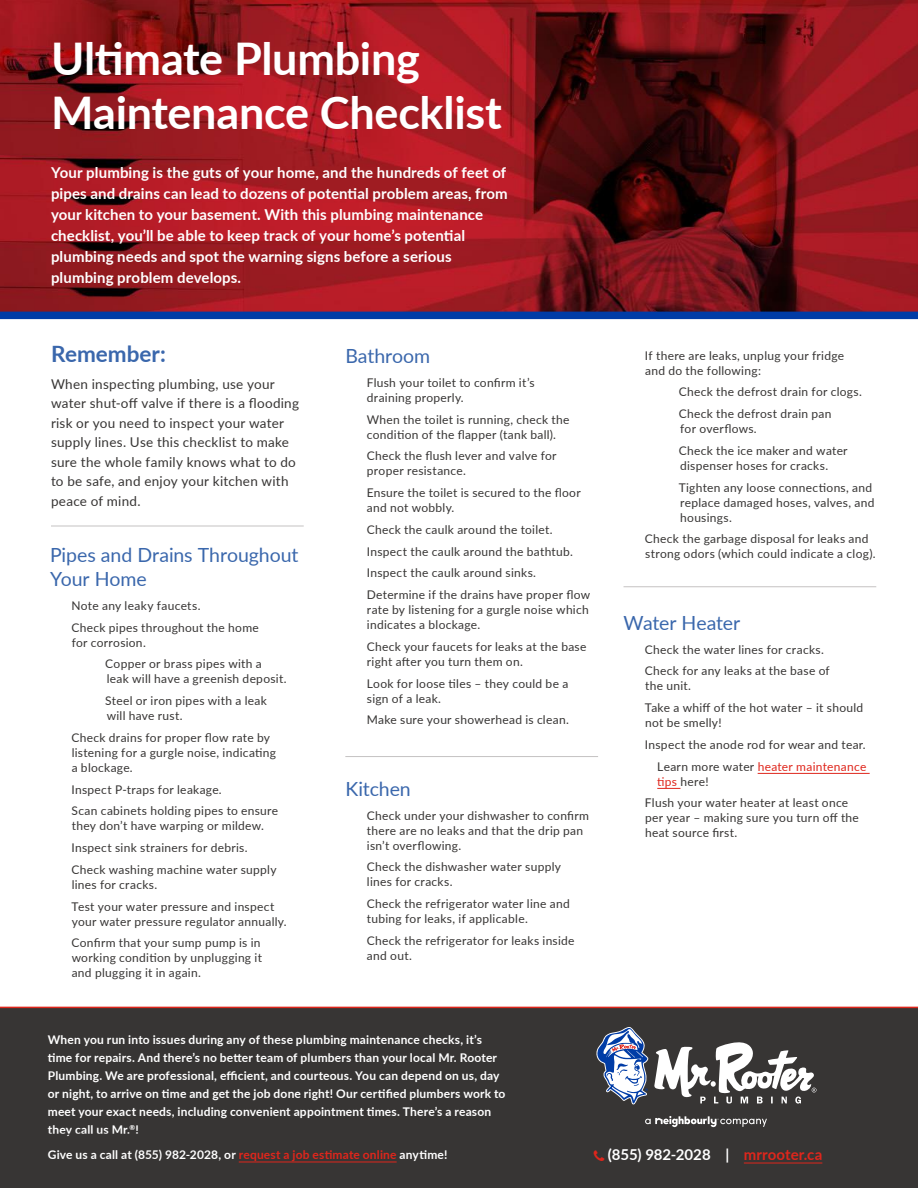
<style>
.page{position:relative;width:918px;height:1188px;background:#fff}
.page>*{position:absolute;margin:0;border:0;box-sizing:border-box;transform-origin:0 0}
.t1{font:700 45px/54px "Lato";letter-spacing:-.005em;color:#fff}
.t2{font:700 22.5px "Lato";color:#3a67ac}
.t3{font:19.5px/24px "Lato";letter-spacing:-.005em;color:#3a67ac}
.t4{font:700 15px/21px "Lato";letter-spacing:.01em;color:#fff}
.t5{font:13.5px/19.5px "Lato";letter-spacing:.02em;color:#373534}
.t6{font:12px/21.8px "Lato";letter-spacing:.025em;color:#373534}
.t7{font:700 12px/18px "Lato";letter-spacing:.015em;color:#fff}
.t8{font:12px "Lato";letter-spacing:.025em;color:#df261c}
.s1{color:#373534}
.s2{color:#df261c}
</style>
<div class="page">
<img style="left:0;top:0;width:918px;height:312px">
<div style="left:0;top:1007px;width:918px;height:181px;background:#373534"></div>
<svg style="left:654px;top:1040px;width:162px;height:64px"></svg>
<svg style="left:596px;top:1027px;width:52px;height:77px"></svg>
<svg style="left:645px;top:1116px;width:122px;height:11px"></svg>
<hr style="left:239px;top:1162px;width:158px;height:1px;background:#df261c">
<hr style="left:744px;top:1163px;width:78px;height:1px;background:#df261c">
<hr style="left:48px;top:1134px;width:819px;height:1px;background:#373535">
<div style="left:0;top:312px;width:918px;height:7px;background:#003ca6"></div>
<hr style="left:758px;top:773px;width:112px;height:1px;background:#df261c">
<svg style="left:657px;top:788px;width:23px;height:1px"></svg>
<hr style="left:51px;top:526px;width:253px;height:1px;background:#c5c2c2">
<hr style="left:345px;top:756px;width:253px;height:1px;background:#c5c2c2">
<hr style="left:624px;top:586px;width:252px;height:1px;background:#c5c2c2">
<svg style="left:594px;top:1150px;width:10px;height:11px"></svg>
<h1 class="t1" style="left:51px;top:30px;width:453px">Ultimate Plumbing<br>Maintenance Checklist</h1>
<p class="t4" style="left:51px;top:162px;width:458px">Your plumbing is the guts of your home, and the hundreds of feet of pipes and drains can lead to dozens of potential problem areas, from your kitchen to your basement. With this plumbing maintenance checklist, you’ll be able to keep track of your home’s potential plumbing needs and spot the warning signs before a serious plumbing problem develops.</p>
<h2 class="t2" style="left:51px;top:338px;width:116px">Remember:</h2>
<p class="t5" style="left:51px;top:373px;width:250px">When inspecting plumbing, use your water shut-off valve if there is a flooding risk or you need to inspect your water supply lines. Use this checklist to make sure the whole family knows what to do to be safe, and enjoy your kitchen with peace of mind.</p>
<h3 class="t3" style="left:50px;top:542px;width:250px">Pipes and Drains Throughout<br>Your Home</h3>
<p class="t6" style="left:72px;top:594px;width:189px">Note any leaky faucets.<br>Check pipes throughout the home</p>
<p class="t6" style="left:105px;top:631px;width:158px;text-indent:-34px">for corrosion.<br>Copper or brass pipes with a</p>
<p class="t6" style="left:105px;top:668px;width:183px">leak will have a greenish deposit.<br>Steel or iron pipes with a leak</p>
<p class="t6" style="left:72px;top:704px;width:200px;text-indent:35px">will have rust.<br>Check drains for proper flow rate by</p>
<p class="t6" style="left:72px;top:745px;width:206px;line-height:15px">listening for a gurgle noise, indicating a blockage.</p>
<p class="t6" style="left:72px;top:778px;width:208px">Inspect P-traps for leakage.<br>Scan cabinets holding pipes to ensure</p>
<p class="t6" style="left:72px;top:815px;width:207px">they don’t have warping or mildew.<br>Inspect sink strainers for debris.<br>Check washing machine water supply</p>
<p class="t6" style="left:72px;top:873px;width:204px">lines for cracks.<br>Test your water pressure and inspect</p>
<p class="t6" style="left:72px;top:910px;width:217px">your water pressure regulator annually.<br>Confirm that your sump pump is in</p>
<p class="t6" style="left:72px;top:950px;width:192px;line-height:15px">working condition by unplugging it and plugging it in again.</p>
<h3 class="t3" style="left:345px;top:343px;width:86px">Bathroom</h3>
<p class="t6" style="left:367px;top:375px;width:169px;line-height:15px">Flush your toilet to confirm it’s draining properly.</p>
<p class="t6" style="left:367px;top:411px;width:204px;line-height:15px">When the toilet is running, check the condition of the flapper (tank ball).</p>
<p class="t6" style="left:367px;top:448px;width:191px;line-height:15px">Check the flush lever and valve for proper resistance.</p>
<p class="t6" style="left:367px;top:485px;width:216px;line-height:15px">Ensure the toilet is secured to the floor and not wobbly.</p>
<p class="t6" style="left:367px;top:518px;width:225px">Check the caulk around the toilet.<br>Inspect the caulk around the bathtub.<br>Inspect the caulk around sinks.<br>Determine if the drains have proper flow</p>
<p class="t6" style="left:367px;top:602px;width:223px;line-height:15px">rate by listening for a gurgle noise which indicates a blockage.</p>
<p class="t6" style="left:367px;top:639px;width:221px;line-height:15px">Check your faucets for leaks at the base right after you turn them on.</p>
<p class="t6" style="left:367px;top:675px;width:203px;line-height:15px">Look for loose tiles – they could be a sign of a leak.</p>
<p class="t6" style="left:367px;top:709px;width:204px">Make sure your showerhead is clean.</p>
<h3 class="t3" style="left:345px;top:776px;width:67px">Kitchen</h3>
<p class="t6" style="left:367px;top:807px;width:224px;line-height:15px">Check under your dishwasher to confirm there are no leaks and that the drip pan isn’t overflowing.</p>
<p class="t6" style="left:367px;top:859px;width:196px;line-height:15px">Check the dishwasher water supply lines for cracks.</p>
<p class="t6" style="left:367px;top:896px;width:205px;line-height:15px">Check the refrigerator water line and tubing for leaks, if applicable.</p>
<p class="t6" style="left:367px;top:932px;width:209px;line-height:15px">Check the refrigerator for leaks inside and out.</p>
<p class="t6" style="left:645px;top:347px;width:201px;line-height:15px">If there are leaks, unplug your fridge and do the following:</p>
<p class="t6" style="left:679px;top:381px;width:185px">Check the defrost drain for clogs.<br>Check the defrost drain pan</p>
<p class="t6" style="left:679px;top:417px;width:170px">for overflows.<br>Check the ice maker and water</p>
<p class="t6" style="left:679px;top:454px;width:195px">dispenser hoses for cracks.<br>Tighten any loose connections, and</p>
<p class="t6" style="left:680px;top:494px;width:196px;line-height:15px">replace damaged hoses, valves, and housings.</p>
<p class="t6" style="left:645px;top:531px;width:232px;line-height:15px">Check the garbage disposal for leaks and strong odors (which could indicate a clog).</p>
<h3 class="t3" style="left:624px;top:610px;width:118px">Water Heater</h3>
<p class="t6" style="left:645px;top:638px;width:186px">Check the water lines for cracks.<br>Check for any leaks at the base of</p>
<p class="t6" style="left:645px;top:675px;width:220px">the unit.<br>Take a whiff of the hot water – it should</p>
<p class="t6" style="left:645px;top:711px;width:78px">not be smelly!</p>
<p class="t6" style="left:645px;top:733px;width:222px">Inspect the anode rod for wear and tear.</p>
<p class="t8" style="left:657px;top:758px;width:211px"><span class="s1">Learn more water</span> heater maintenance</p>
<p class="t6" style="left:645px;top:770px;width:205px;text-indent:12px"><span class="s2">tips</span> here!<br>Flush your water heater at least once</p>
<p class="t6" style="left:645px;top:810px;width:215px;line-height:15px">per year – making sure you turn off the heat source first.</p>
<p class="t7" style="left:48px;top:1031px;width:459px">When you run into issues during any of these plumbing maintenance checks, it’s time for repairs. And there’s no better team of plumbers than your local Mr. Rooter Plumbing. We are professional, efficient, and courteous. You can depend on us, day or night, to arrive on time and get the job done right! Our certified plumbers work to meet your exact needs, including convenient appointment times. There’s a reason they call us Mr.<sup>®</sup>!</p>
<p class="t7" style="left:48px;top:1145px;width:401px">Give us a call at (855) 982-2028, or <span class="s2">request a job estimate online</span> anytime!</p>
<p class="t4" style="left:608px;top:1143px;width:216px">(855) 982-2028 | <span class="s2">mrrooter.ca</span></p>
</div>
